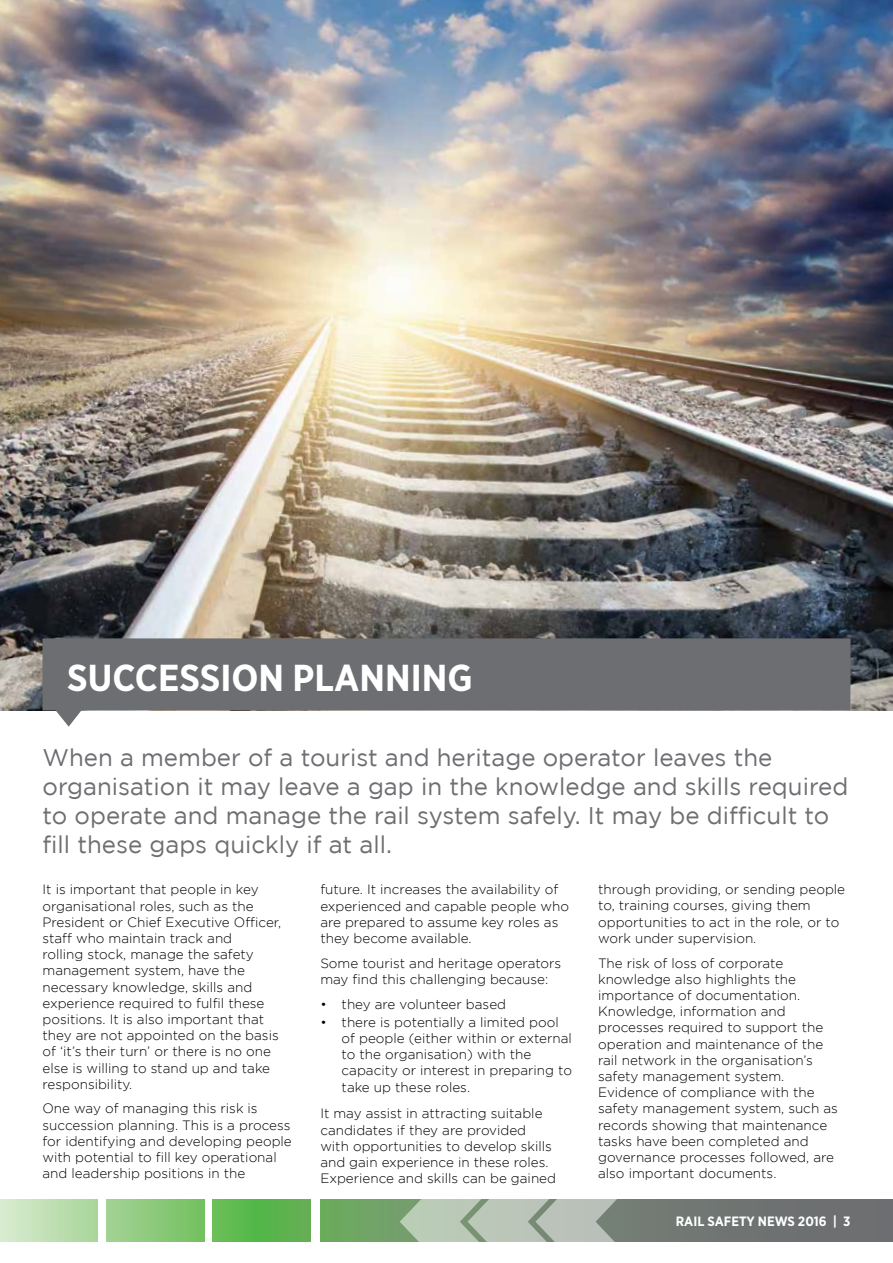
<style>
.page{position:relative;width:893px;height:1263px;background:#fff}
.page>*{position:absolute;margin:0;border:0;box-sizing:border-box;transform-origin:0 0}
.t1{font:700 37.5px "Gotham Narrow";color:#fff}
.t2{font:24px/28.8px "Gotham";color:#6d6e71}
.t3{font:300 13.5px/16.2px "Gotham";color:#000}
.t4{font:700 13.5px "Gotham Narrow";color:#fff}
</style>
<div class="page">
<svg style="left:320px;top:1199px;width:573px;height:43px;background:#6e7f6e"></svg>
<svg style="left:400px;top:1199px;width:251px;height:43px;background:#a6b3a4"></svg>
<div style="left:213px;top:1199px;width:97px;height:43px;background:linear-gradient(to right,#5fbf50,#5cad4e)"></div>
<div style="left:106px;top:1199px;width:98px;height:43px;background:linear-gradient(to right,#a4d396,#73c160)"></div>
<div style="left:0;top:1199px;width:98px;height:43px;background:linear-gradient(to right,#d9ecd1,#a9d599)"></div>
<hr style="left:0;top:1199px;width:1px;height:43px;background:#d9ecd2">
<img style="left:0;top:0;width:893px;height:710px">
<svg style="left:43px;top:638px;width:807px;height:89px;fill:#6d6e71"></svg>
<h1 class="t1" style="left:67px;top:654px;width:407px">SUCCESSION PLANNING</h1>
<h2 class="t2" style="left:43px;top:743px;width:807px">When a member of a tourist and heritage operator leaves the organisation it may leave a gap in the knowledge and skills required to operate and manage the rail system safely. It may be difficult to fill these gaps quickly if at all.</h2>
<p class="t3" style="left:43px;top:881px;width:240px">It is important that people in key organisational roles, such as the<br>President or Chief Executive Officer, staff who maintain track and<br>rolling stock, manage the safety management system, have the necessary knowledge, skills and experience required to fulfil these positions. It is also important that they are not appointed on the basis of ‘it’s their turn’ or there is no one else is willing to stand up and take responsibility.</p>
<p class="t3" style="left:43px;top:1100px;width:251px">One way of managing this risk is succession planning. This is a process for identifying and developing people with potential to fill key operational and leadership positions in the</p>
<p class="t3" style="left:320px;top:881px;width:250px">future. It increases the availability of experienced and capable people who are prepared to assume key roles as they become available.</p>
<p class="t3" style="left:320px;top:954px;width:242px">Some tourist and heritage operators may find this challenging because:</p>
<p class="t3" style="left:320px;top:995px;width:187px">• they are volunteer based</p>
<p class="t3" style="left:342px;top:1014px;width:232px;text-indent:-21px">• there is potentially a limited pool of people (either within or external to the organisation) with the capacity or interest in preparing to take up these roles.</p>
<p class="t3" style="left:320px;top:1105px;width:237px">It may assist in attracting suitable candidates if they are provided with opportunities to develop skills and gain experience in these roles.<br>Experience and skills can be gained</p>
<p class="t3" style="left:598px;top:881px;width:248px">through providing, or sending people to, training courses, giving them opportunities to act in the role, or to work under supervision.</p>
<p class="t3" style="left:598px;top:954px;width:241px">The risk of loss of corporate knowledge also highlights the importance of documentation.<br>Knowledge, information and processes required to support the operation and maintenance of the rail network in the organisation’s safety management system.<br>Evidence of compliance with the safety management system, such as records showing that maintenance tasks have been completed and governance processes followed, are also important documents.</p>
<p class="t4" style="left:676px;top:1212px;width:176px">RAIL SAFETY NEWS 2016 | 3</p>
</div>
